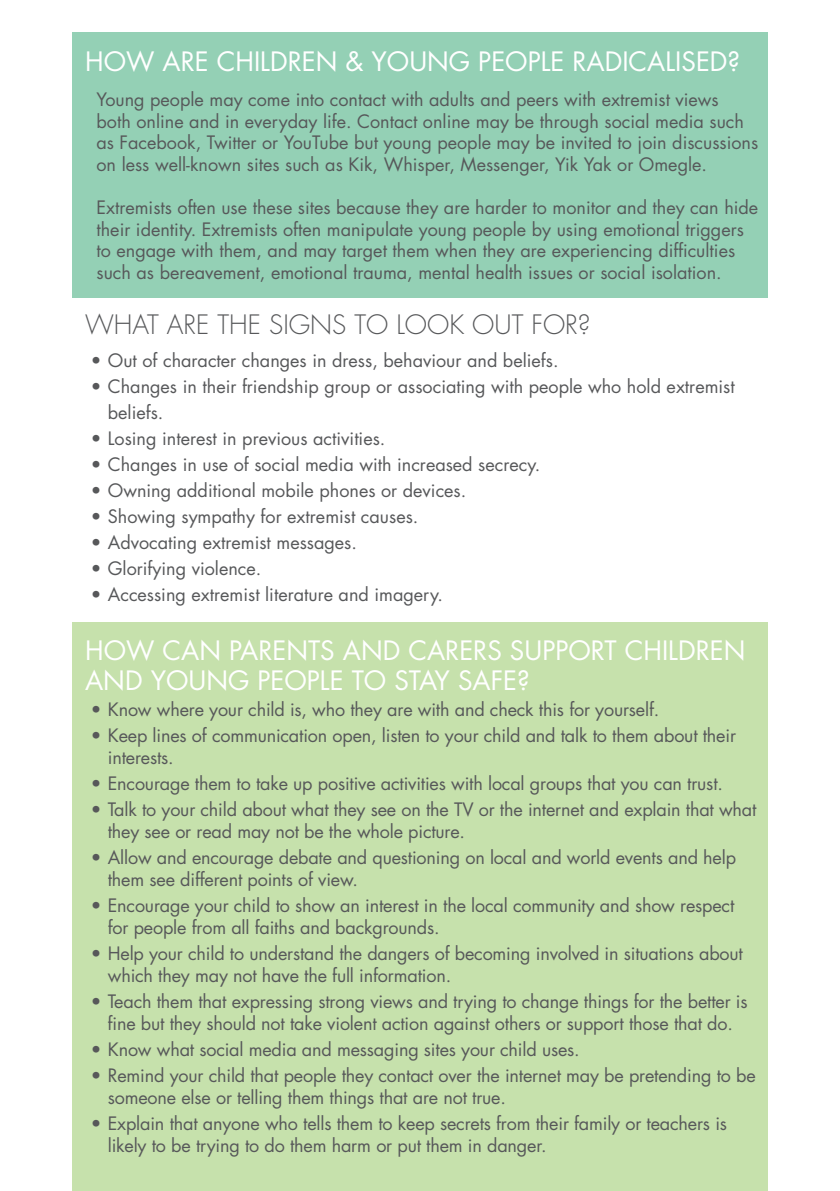
<style>
.page{position:relative;width:840px;height:1191px;background:#fff}
.page>*{position:absolute;margin:0;border:0;box-sizing:border-box;transform-origin:0 0}
.t1{font:26px/30px "Futura Std";color:#fff}
.t2{font:300 26px "Futura Std";color:#57585a}
.t3{font:18px/22px "Futura Std";letter-spacing:-.01em;color:#57585a}
</style>
<div class="page">
<div style="left:72px;top:33px;width:695px;height:265px;background:#94d0b5"></div>
<div style="left:72px;top:622px;width:695px;height:569px;background:#c6e1ac"></div>
<h1 class="t1" style="left:85px;top:47px;width:656px">HOW ARE CHILDREN &amp; YOUNG PEOPLE RADICALISED?</h1>
<p class="t3" style="left:96px;top:89px;width:663px">Young people may come into contact with adults and peers with extremist views<br>both online and in everyday life. Contact online may be through social media such as Facebook, Twitter or YouTube but young people may be invited to join discussions on less well-known sites such as Kik, Whisper, Messenger, Yik Yak or Omegle.</p>
<p class="t3" style="left:96px;top:197px;width:663px">Extremists often use these sites because they are harder to monitor and they can hide their identity. Extremists often manipulate young people by using emotional triggers to engage with them, and may target them when they are experiencing difficulties such as bereavement, emotional trauma, mental health issues or social isolation.</p>
<h1 class="t2" style="left:85px;top:309px;width:507px">WHAT ARE THE SIGNS TO LOOK OUT FOR?</h1>
<p class="t3" style="left:91px;top:349px;width:469px">• Out of character changes in dress, behaviour and beliefs.</p>
<p class="t3" style="left:108px;top:373px;width:628px;line-height:26px;text-indent:-17px">• Changes in their friendship group or associating with people who hold extremist beliefs.</p>
<p class="t3" style="left:91px;top:427px;width:296px">• Losing interest in previous activities.</p>
<p class="t3" style="left:91px;top:453px;width:451px">• Changes in use of social media with increased secrecy.</p>
<p class="t3" style="left:91px;top:479px;width:377px">• Owning additional mobile phones or devices.</p>
<p class="t3" style="left:91px;top:505px;width:329px">• Showing sympathy for extremist causes.</p>
<p class="t3" style="left:91px;top:531px;width:267px">• Advocating extremist messages.</p>
<p class="t3" style="left:91px;top:557px;width:172px">• Glorifying violence.</p>
<p class="t3" style="left:91px;top:583px;width:353px">• Accessing extremist literature and imagery.</p>
<h1 class="t1" style="left:85px;top:635px;width:661px">HOW CAN PARENTS AND CARERS SUPPORT CHILDREN<br>AND YOUNG PEOPLE TO STAY SAFE?</h1>
<p class="t3" style="left:91px;top:699px;width:569px">• Know where your child is, who they are with and check this for yourself.</p>
<p class="t3" style="left:108px;top:725px;width:629px;text-indent:-17px">• Keep lines of communication open, listen to your child and talk to them about their interests.</p>
<p class="t3" style="left:91px;top:773px;width:633px">• Encourage them to take up positive activities with local groups that you can trust.</p>
<p class="t3" style="left:108px;top:799px;width:649px;text-indent:-17px">• Talk to your child about what they see on the TV or the internet and explain that what they see or read may not be the whole picture.</p>
<p class="t3" style="left:108px;top:847px;width:629px;text-indent:-17px">• Allow and encourage debate and questioning on local and world events and help them see different points of view.</p>
<p class="t3" style="left:108px;top:895px;width:627px;text-indent:-17px">• Encourage your child to show an interest in the local community and show respect for people from all faiths and backgrounds.</p>
<p class="t3" style="left:108px;top:943px;width:636px;text-indent:-17px">• Help your child to understand the dangers of becoming involved in situations about which they may not have the full information.</p>
<p class="t3" style="left:91px;top:991px;width:658px;text-align:center">• Teach them that expressing strong views and trying to change things for the better is fine but they should not take violent action against others or support those that do.</p>
<p class="t3" style="left:91px;top:1039px;width:490px">• Know what social media and messaging sites your child uses.</p>
<p class="t3" style="left:108px;top:1065px;width:649px;text-indent:-17px">• Remind your child that people they contact over the internet may be pretending to be someone else or telling them things that are not true.</p>
<p class="t3" style="left:108px;top:1113px;width:620px;text-indent:-17px">• Explain that anyone who tells them to keep secrets from their family or teachers is likely to be trying to do them harm or put them in danger.</p>
</div>
